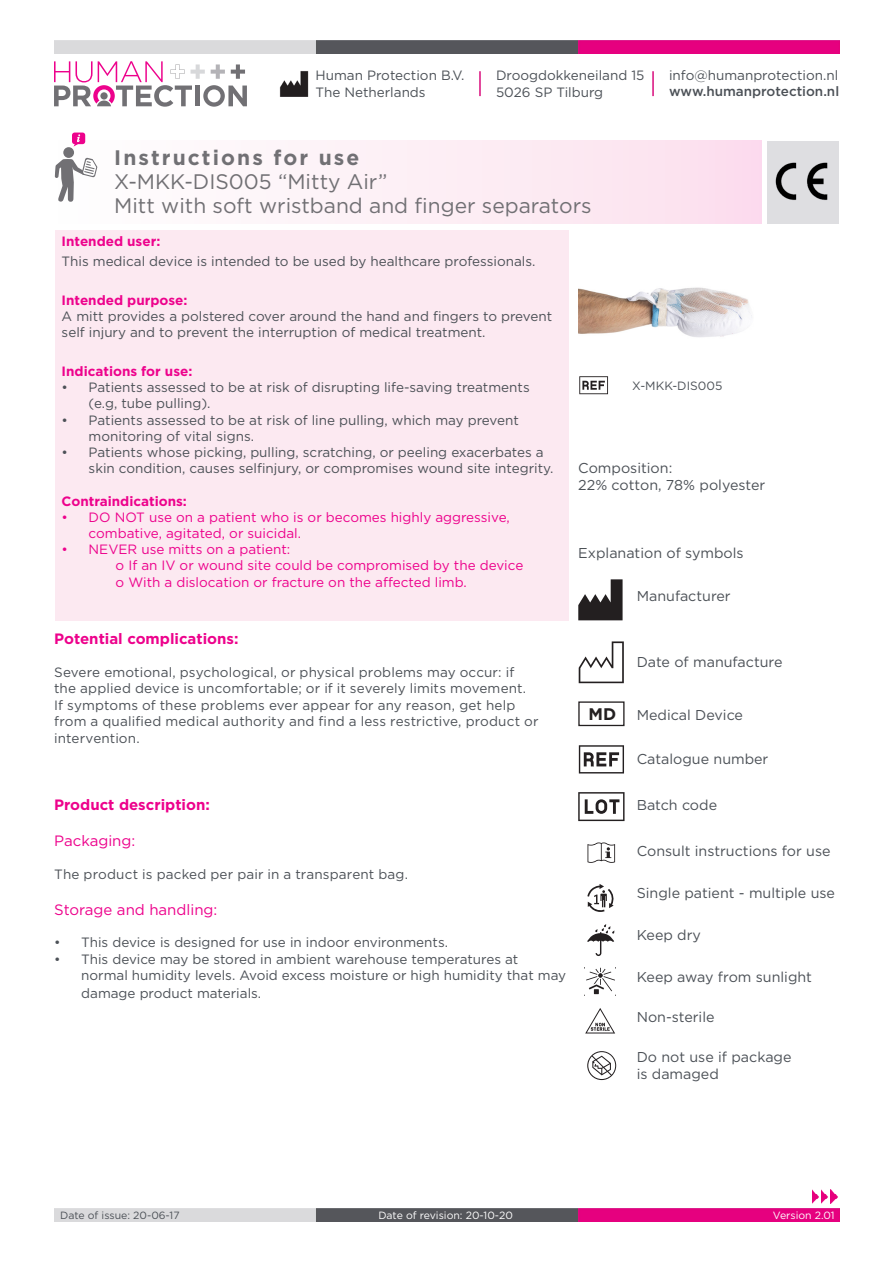
<style>
.page{position:relative;width:893px;height:1263px;background:#fff}
.page>*{position:absolute;margin:0;border:0;box-sizing:border-box;transform-origin:0 0}
.t1{font:21px "Gotham";color:#717074}
.t2{font:700 21px "Gotham";letter-spacing:.1em;color:#717074}
.t3{font:700 16.8px "Gotham";color:#231f20}
.t4{font:700 15px "Gotham";color:#ed028c}
.t5{font:15px "Gotham";color:#ed028c}
.t6{font:14.25px/17.1px "Gotham";color:#4c5157}
.t7{font:13.5px/16.2px "Gotham";color:#4c5157}
.t8{font:13.5px/16.2px "Gotham";color:#ed028c}
.t9{font:700 13.5px "Gotham";color:#ed028c}
.t10{font:500 13.5px "Gotham";color:#4c5157}
.t11{font:12px "Gotham";color:#4c5157}
.t12{font:10.5px "Gotham";color:#fff}
.t13{font:10.5px "Gotham";color:#4c5157}
</style>
<div class="page">
<img style="left:54px;top:1209px;width:785px;height:13px">
<img style="left:54px;top:41px;width:785px;height:13px">
<svg style="left:54px;top:61px;width:193px;height:46px"></svg>
<svg style="left:812px;top:1189px;width:26px;height:15px"></svg>
<hr style="left:652px;top:71px;width:2px;height:25px;background:#d90d7c">
<hr style="left:479px;top:71px;width:2px;height:25px;background:#d90d7c">
<div style="left:55px;top:141px;width:706px;height:82px;background:linear-gradient(to right,#fefffe,#fcdfed)"></div>
<div style="left:768px;top:141px;width:71px;height:82px;background:#dedee1"></div>
<div style="left:63px;top:147px;width:11px;height:11px;background:#717074;border-radius:50%"></div>
<svg style="left:72px;top:133px;width:13px;height:14px"></svg>
<svg style="left:55px;top:158px;width:42px;height:44px"></svg>
<img style="left:280px;top:71px;width:28px;height:26px">
<img style="left:775px;top:162px;width:53px;height:38px">
<svg style="left:579px;top:376px;width:29px;height:19px"></svg>
<div style="left:578px;top:701px;width:46px;height:25px;border:1px solid #231f20"></div>
<svg style="left:578px;top:579px;width:45px;height:41px"></svg>
<svg style="left:578px;top:641px;width:46px;height:42px"></svg>
<svg style="left:578px;top:745px;width:46px;height:28px"></svg>
<svg style="left:578px;top:792px;width:47px;height:29px"></svg>
<svg style="left:587px;top:842px;width:28px;height:21px"></svg>
<svg style="left:587px;top:884px;width:27px;height:28px"></svg>
<svg style="left:587px;top:924px;width:28px;height:32px"></svg>
<svg style="left:586px;top:967px;width:29px;height:28px"></svg>
<svg style="left:585px;top:1008px;width:30px;height:26px"></svg>
<svg style="left:587px;top:1051px;width:29px;height:30px"></svg>
<div style="left:55px;top:230px;width:513px;height:391px;background:#fce9f1"></div>
<img style="left:578px;top:287px;width:174px;height:50px">
<p class="t7" style="left:315px;top:67px;width:150px">Human Protection B.V.<br>The Netherlands</p>
<p class="t7" style="left:496px;top:67px;width:150px">Droogdokkeneiland 15<br>5026 SP Tilburg</p>
<p class="t7" style="left:669px;top:67px;width:171px">info@humanprotection.nl</p>
<p class="t10" style="left:669px;top:83px;width:172px">www.humanprotection.nl</p>
<p class="t2" style="left:114px;top:143px;width:247px">Instructions for use</p>
<p class="t1" style="left:114px;top:168px;width:275px">X-MKK-DIS005 “Mitty Air”</p>
<p class="t1" style="left:114px;top:192px;width:479px">Mitt with soft wristband and finger separators</p>
<p class="t9" style="left:62px;top:232px;width:100px">Intended user:</p>
<p class="t7" style="left:62px;top:252px;width:475px">This medical device is intended to be used by healthcare professionals.</p>
<p class="t9" style="left:62px;top:291px;width:127px">Intended purpose:</p>
<p class="t7" style="left:62px;top:308px;width:492px">A mitt provides a polstered cover around the hand and fingers to prevent</p>
<p class="t7" style="left:62px;top:324px;width:425px">self injury and to prevent the interruption of medical treatment.</p>
<p class="t9" style="left:62px;top:362px;width:132px">Indications for use:</p>
<p class="t7" style="left:89px;top:379px;width:443px;text-indent:-27px">• Patients assessed to be at risk of disrupting life-saving treatments (e.g, tube pulling).</p>
<p class="t7" style="left:89px;top:411px;width:432px;text-indent:-27px">• Patients assessed to be at risk of line pulling, which may prevent monitoring of vital signs.</p>
<p class="t7" style="left:89px;top:444px;width:466px;text-indent:-27px">• Patients whose picking, pulling, scratching, or peeling exacerbates a skin condition, causes selfinjury, or compromises wound site integrity.</p>
<p class="t9" style="left:62px;top:492px;width:127px">Contraindications:</p>
<p class="t8" style="left:89px;top:509px;width:423px;text-indent:-27px">• DO NOT use on a patient who is or becomes highly aggressive, combative, agitated, or suicidal.</p>
<p class="t8" style="left:62px;top:541px;width:230px">• NEVER use mitts on a patient:</p>
<p class="t8" style="left:116px;top:557px;width:409px">o If an IV or wound site could be compromised by the device</p>
<p class="t8" style="left:116px;top:573px;width:353px">o With a dislocation or fracture on the affected limb.</p>
<p class="t4" style="left:54px;top:628px;width:186px">Potential complications:</p>
<p class="t7" style="left:54px;top:663px;width:486px">Severe emotional, psychological, or physical problems may occur: if the applied device is uncomfortable; or if it severely limits movement.<br>If symptoms of these problems ever appear for any reason, get help from a qualified medical authority and find a less restrictive, product or intervention.</p>
<p class="t11" style="left:632px;top:378px;width:92px">X-MKK-DIS005</p>
<p class="t6" style="left:578px;top:459px;width:95px">Composition:</p>
<p class="t6" style="left:578px;top:476px;width:188px">22% cotton, 78% polyester</p>
<p class="t6" style="left:578px;top:544px;width:167px">Explanation of symbols</p>
<p class="t6" style="left:637px;top:588px;width:96px">Manufacturer</p>
<p class="t3" style="left:588px;top:702px;width:29px">MD</p>
<p class="t6" style="left:637px;top:653px;width:147px">Date of manufacture</p>
<p class="t6" style="left:637px;top:706px;width:108px">Medical Device</p>
<p class="t6" style="left:637px;top:750px;width:133px">Catalogue number</p>
<p class="t4" style="left:54px;top:795px;width:157px">Product description:</p>
<p class="t5" style="left:54px;top:831px;width:83px">Packaging:</p>
<p class="t7" style="left:54px;top:866px;width:355px">The product is packed per pair in a transparent bag.</p>
<p class="t5" style="left:54px;top:900px;width:165px">Storage and handling:</p>
<p class="t7" style="left:54px;top:934px;width:395px">• This device is designed for use in indoor environments.</p>
<p class="t7" style="left:81px;top:950px;width:486px;text-indent:-27px">• This device may be stored in ambient warehouse temperatures at normal humidity levels. Avoid excess moisture or high humidity that may</p>
<p class="t7" style="left:81px;top:984px;width:182px">damage product materials.</p>
<p class="t6" style="left:637px;top:796px;width:82px">Batch code</p>
<p class="t6" style="left:637px;top:842px;width:195px">Consult instructions for use</p>
<p class="t6" style="left:637px;top:884px;width:200px">Single patient - multiple use</p>
<p class="t6" style="left:637px;top:926px;width:66px">Keep dry</p>
<p class="t6" style="left:637px;top:968px;width:177px">Keep away from sunlight</p>
<p class="t6" style="left:637px;top:1008px;width:79px">Non-sterile</p>
<p class="t6" style="left:637px;top:1048px;width:156px">Do not use if package is damaged</p>
<p class="t13" style="left:60px;top:1208px;width:121px">Date of issue: 20-06-17</p>
<p class="t12" style="left:378px;top:1208px;width:136px">Date of revision: 20-10-20</p>
<p class="t12" style="left:773px;top:1208px;width:63px">Version 2.01</p>
</div>
